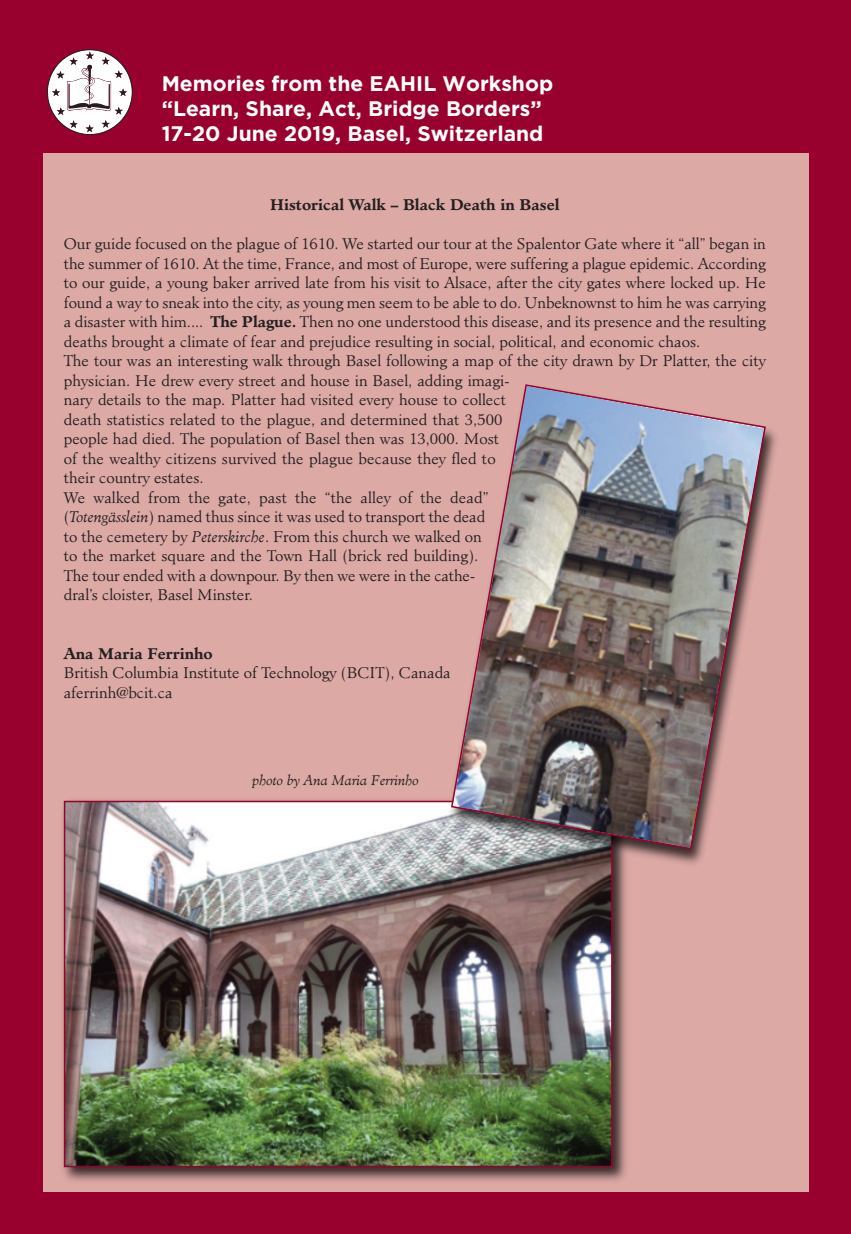
<style>
.page{position:relative;width:851px;height:1234px;background:#fff}
.page>*{position:absolute;margin:0;border:0;box-sizing:border-box;transform-origin:0 0}
.t1{font:700 21px "Gotham";color:#fff}
.t2{font:300 15px/19.5px "Minister";color:#231f20}
.t3{font:700 15px "Minister";color:#231f20}
.t4{font:italic 300 13.5px "Minister";color:#231f20}
.s1{font-weight:700}
.s2{font-style:italic}
</style>
<div class="page">
<div style="left:0;top:0;width:850px;height:1233px;background:#98012d"></div>
<div style="left:43px;top:153px;width:765px;height:1038px;background:#dca9a5"></div>
<svg style="left:47px;top:49px;width:86px;height:86px"></svg>
<img style="left:63px;top:801px;width:563px;height:380px">
<img style="left:67px;top:803px;width:542px;height:360px">
<div style="left:64px;top:800px;width:548px;height:366px;border:2px solid #98012d"></div>
<img style="left:442px;top:428px;width:334px;height:443px">
<img style="left:450px;top:384px;width:316px;height:466px">
<p class="t1" style="left:162px;top:76px;width:393px">Memories from the EAHIL Workshop</p>
<p class="t1" style="left:162px;top:101px;width:381px">“Learn, Share, Act, Bridge Borders”</p>
<p class="t1" style="left:162px;top:126px;width:383px">17-20 June 2019, Basel, Switzerland</p>
<p class="t3" style="left:270px;top:198px;width:291px">Historical Walk – Black Death in Basel</p>
<p class="t2" style="left:64px;top:235px;width:703px;text-align:justify">Our guide focused on the plague of 1610. We started our tour at the Spalentor Gate where it “all” began in the summer of 1610. At the time, France, and most of Europe, were suffering a plague epidemic. According to our guide, a young baker arrived late from his visit to Alsace, after the city gates where locked up. He found a way to sneak into the city, as young men seem to be able to do. Unbeknownst to him he was carrying a disaster with him.... <span class="s1">The Plague.</span> Then no one understood this disease, and its presence and the resulting deaths brought a climate of fear and prejudice resulting in social, political, and economic chaos.</p>
<p class="t2" style="left:64px;top:352px;width:703px">The tour was an interesting walk through Basel following a map of the city drawn by Dr Platter, the city physician. He drew every street and house in Basel, adding imagi-<br>nary details to the map. Platter had visited every house to collect<br>death statistics related to the plague, and determined that 3,500<br>people had died. The population of Basel then was 13,000. Most<br>of the wealthy citizens survived the plague because they fled to<br>their country estates.</p>
<p class="t2" style="left:64px;top:489px;width:426px">We walked from the gate, past the “the alley of the dead” (<span class="s2">Totengässlein</span>) named thus since it was used to transport the dead to the cemetery by <span class="s2">Peterskirche</span>. From this church we walked on to the market square and the Town Hall (brick red building).<br>The tour ended with a downpour. By then we were in the cathe&shy;dral’s cloister, Basel Minster.</p>
<p class="t3" style="left:64px;top:647px;width:150px">Ana Maria Ferrinho</p>
<p class="t2" style="left:64px;top:664px;width:388px">British Columbia Institute of Technology (BCIT), Canada</p>
<p class="t2" style="left:64px;top:684px;width:110px">aferrinh@bcit.ca</p>
<p class="t4" style="left:252px;top:773px;width:168px">photo by Ana Maria Ferrinho</p>
</div>
